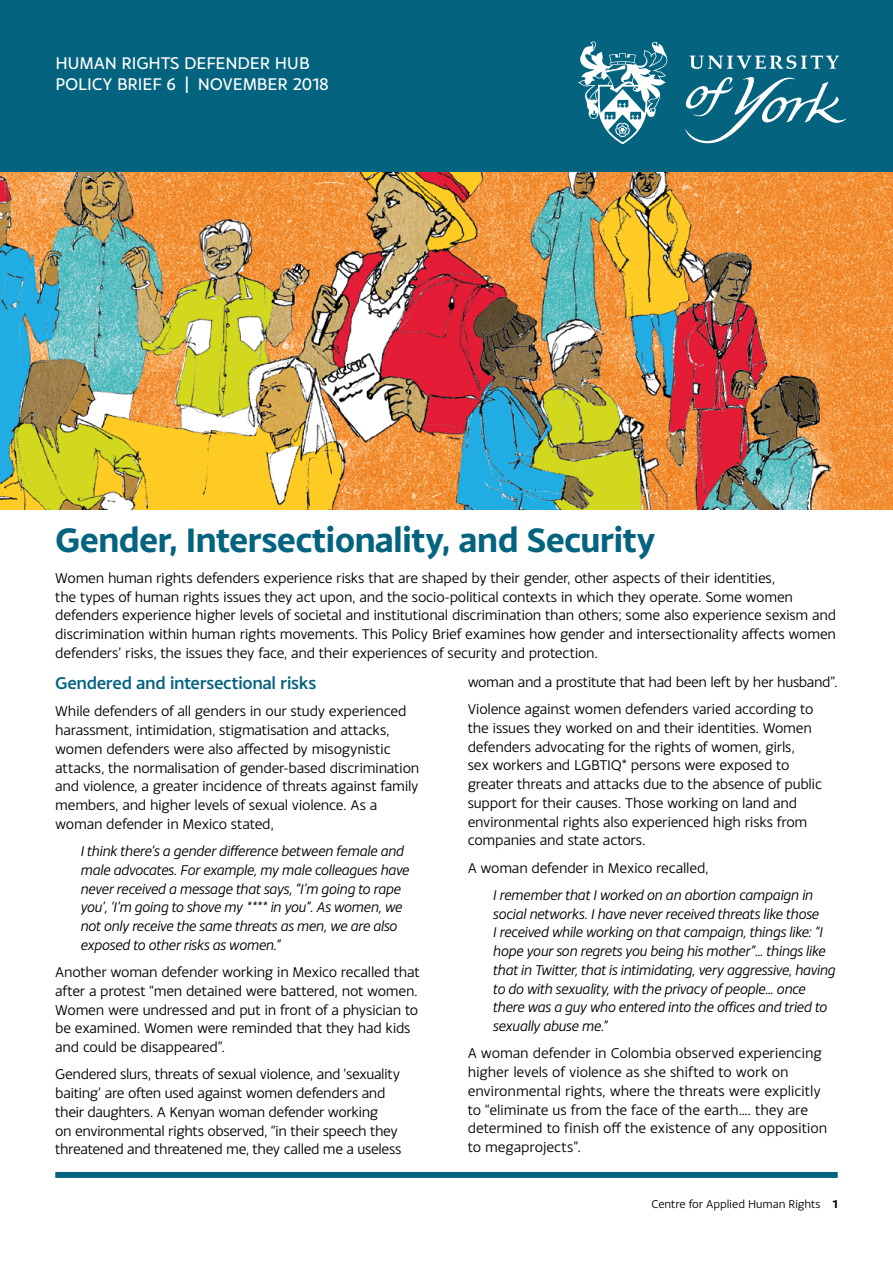
<style>
.page{position:relative;width:893px;height:1263px;background:#fff}
.page>*{position:absolute;margin:0;border:0;box-sizing:border-box;transform-origin:0 0}
.t1{font:700 36px "Monsal Gothic";letter-spacing:-.025em;color:#04637f}
.t2{font:18px/21px "Monsal Gothic";letter-spacing:-.01em;color:#fff}
.t3{font:500 18px "Monsal Gothic";letter-spacing:-.025em;color:#04637f}
.t4{font:15px/18.8px "Monsal Gothic";letter-spacing:-.02em;color:#000}
.t5{font:italic 15px/18.8px "Monsal Gothic";letter-spacing:-.015em;color:#000}
.t6{font:12px "Monsal Gothic";letter-spacing:-.01em;color:#000}
.t7{font:700 12px "Monsal Gothic";color:#000}
</style>
<div class="page">
<img style="left:0;top:172px;width:893px;height:338px">
<div style="left:0;top:0;width:893px;height:172px;background:#04637f"></div>
<svg style="left:685px;top:55px;width:161px;height:88px"></svg>
<svg style="left:578px;top:41px;width:89px;height:103px"></svg>
<div style="left:55px;top:1172px;width:783px;height:6px;background:#04637f"></div>
<p class="t2" style="left:55px;top:52px;width:275px">HUMAN RIGHTS DEFENDER HUB<br>POLICY BRIEF 6 | NOVEMBER 2018</p>
<h1 class="t1" style="left:55px;top:517px;width:602px">Gender, Intersectionality, and Security</h1>
<p class="t4" style="left:55px;top:568px;width:782px">Women human rights defenders experience risks that are shaped by their gender, other aspects of their identities,<br>the types of human rights issues they act upon, and the socio-political contexts in which they operate. Some women defenders experience higher levels of societal and institutional discrimination than others; some also experience sexism and discrimination within human rights movements. This Policy Brief examines how gender and intersectionality affects women defenders’ risks, the issues they face, and their experiences of security and protection.</p>
<p class="t3" style="left:55px;top:672px;width:263px">Gendered and intersectional risks</p>
<p class="t4" style="left:55px;top:701px;width:366px">While defenders of all genders in our study experienced harassment, intimidation, stigmatisation and attacks, women defenders were also affected by misogynistic attacks, the normalisation of gender-based discrimination and violence, a greater incidence of threats against family members, and higher levels of sexual violence. As a woman defender in Mexico stated,</p>
<p class="t5" style="left:81px;top:841px;width:330px">I think there’s a gender difference between female and male advocates. For example, my male colleagues have never received a message that says, “I’m going to rape you’, ‘I’m going to shove my **** in you”. As women, we not only receive the same threats as men, we are also exposed to other risks as women.”</p>
<p class="t4" style="left:55px;top:962px;width:366px">Another woman defender working in Mexico recalled that after a protest “men detained were battered, not women.<br>Women were undressed and put in front of a physician to be examined. Women were reminded that they had kids and could be disappeared”.</p>
<p class="t4" style="left:55px;top:1064px;width:348px">Gendered slurs, threats of sexual violence, and ‘sexuality baiting’ are often used against women defenders and their daughters. A Kenyan woman defender working<br>on environmental rights observed, “in their speech they threatened and threatened me, they called me a useless</p>
<p class="t4" style="left:468px;top:668px;width:371px;line-height:27.3px">woman and a prostitute that had been left by her husband”.<br>Violence against women defenders varied according to</p>
<p class="t4" style="left:468px;top:718px;width:356px">the issues they worked on and their identities. Women defenders advocating for the rights of women, girls,<br>sex workers and LGBTIQ* persons were exposed to greater threats and attacks due to the absence of public support for their causes. Those working on land and environmental rights also experienced high risks from companies and state actors.</p>
<p class="t4" style="left:468px;top:858px;width:242px">A woman defender in Mexico recalled,</p>
<p class="t5" style="left:493px;top:885px;width:344px">I remember that I worked on an abortion campaign in social networks. I have never received threats like those<br>I received while working on that campaign, things like: “I hope your son regrets you being his mother”… things like that in Twitter, that is intimidating, very aggressive, having to do with sexuality, with the privacy of people… once there was a guy who entered into the offices and tried to sexually abuse me.”</p>
<p class="t4" style="left:468px;top:1043px;width:361px">A woman defender in Colombia observed experiencing higher levels of violence as she shifted to work on environmental rights, where the threats were explicitly to “eliminate us from the face of the earth…. they are determined to finish off the existence of any opposition to megaprojects”.</p>
<p class="t6" style="left:652px;top:1196px;width:171px">Centre for Applied Human Rights</p>
<p class="t7" style="left:832px;top:1196px;width:7px">1</p>
</div>
